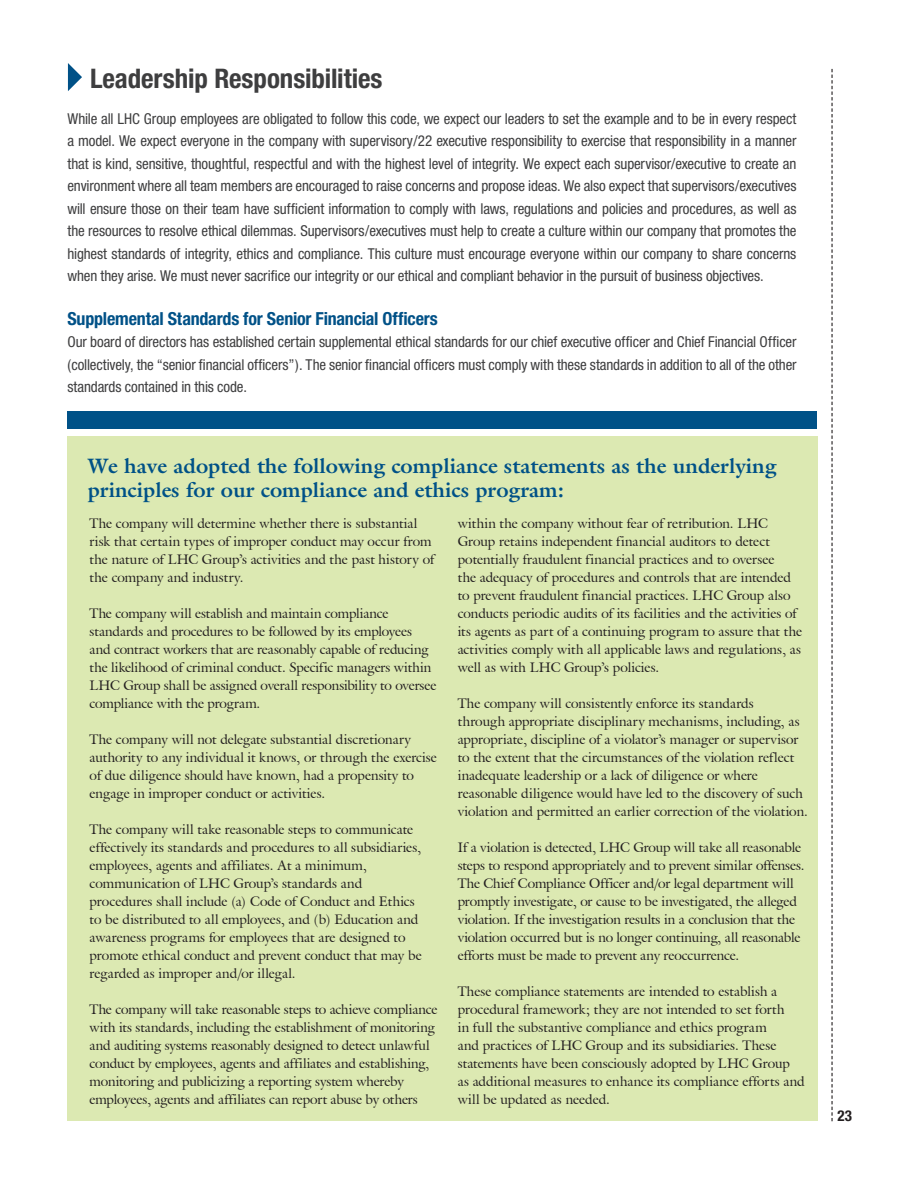
<style>
.page{position:relative;width:918px;height:1188px;background:#fff}
.page>*{position:absolute;margin:0;border:0;box-sizing:border-box;transform-origin:0 0}
.t1{font:700 condensed 27px "Helvetica Neue";letter-spacing:-.005em;color:#3e3e3f}
.sidebar_title{font:700 21px/24px "Galliard";color:#005187}
.subhead{font:700 condensed 18px "Helvetica Neue";letter-spacing:-.01em;color:#005187}
.body_copy{font:condensed 15px/22.5px "Helvetica Neue";letter-spacing:-.01em;color:#3e3e3f;text-align:justify}
.t2{font:700 condensed 15px "Helvetica Neue";color:#231f20}
.question{font:13.5px/18px "Galliard IT Cby BT";color:#231f20}
</style>
<div class="page">
<svg style="left:68px;top:63px;width:14px;height:28px"></svg>
<div style="left:68px;top:411px;width:749px;height:17px;background:#005187"></div>
<div style="left:68px;top:436px;width:750px;height:685px;background:#dce9b2"></div>
<svg style="left:831px;top:69px;width:2px;height:1052px"></svg>
<p class="t1" style="left:90px;top:62px;width:294px">Leadership Responsibilities</p>
<p class="body_copy" style="left:68px;top:107px;width:731px">While all LHC Group employees are obligated to follow this code, we expect our leaders to set the example and to be in every respect a model. We expect everyone in the company with supervisory/22 executive responsibility to exercise that responsibility in a manner that is kind, sensitive, thoughtful, respectful and with the highest level of integrity. We expect each supervisor/executive to create an environment where all team members are encouraged to raise concerns and propose ideas. We also expect that supervisors/executives will ensure those on their team have sufficient information to comply with laws, regulations and policies and procedures, as well as the resources to resolve ethical dilemmas. Supervisors/executives must help to create a culture within our company that promotes the highest standards of integrity, ethics and compliance. This culture must encourage everyone within our company to share concerns when they arise. We must never sacrifice our integrity or our ethical and compliant behavior in the pursuit of business objectives.</p>
<p class="subhead" style="left:68px;top:307px;width:372px">Supplemental Standards for Senior Financial Officers</p>
<p class="body_copy" style="left:68px;top:331px;width:731px">Our board of directors has established certain supplemental ethical standards for our chief executive officer and Chief Financial Officer (collectively, the “senior financial officers”). The senior financial officers must comply with these standards in addition to all of the other standards contained in this code.</p>
<p class="sidebar_title" style="left:88px;top:454px;width:690px">We have adopted the following compliance statements as the underlying principles for our compliance and ethics program:</p>
<p class="question" style="left:90px;top:514px;width:346px">The company will determine whether there is substantial risk that certain types of improper conduct may occur from the nature of LHC Group’s activities and the past history of the company and industry.</p>
<p class="question" style="left:90px;top:604px;width:348px">The company will establish and maintain compliance standards and procedures to be followed by its employees and contract workers that are reasonably capable of reducing the likelihood of criminal conduct. Specific managers within LHC Group shall be assigned overall responsibility to oversee compliance with the program.</p>
<p class="question" style="left:90px;top:730px;width:349px">The company will not delegate substantial discretionary authority to any individual it knows, or through the exercise of due diligence should have known, had a propensity to engage in improper conduct or activities.</p>
<p class="question" style="left:90px;top:820px;width:334px">The company will take reasonable steps to communicate effectively its standards and procedures to all subsidiaries, employees, agents and affiliates. At a minimum, communication of LHC Group’s standards and procedures shall include (a) Code of Conduct and Ethics to be distributed to all employees, and (b) Education and awareness programs for employees that are designed to promote ethical conduct and prevent conduct that may be regarded as improper and/or illegal.</p>
<p class="question" style="left:90px;top:1000px;width:349px">The company will take reasonable steps to achieve compliance with its standards, including the establishment of monitoring and auditing systems reasonably designed to detect unlawful conduct by employees, agents and affiliates and establishing, monitoring and publicizing a reporting system whereby employees, agents and affiliates can report abuse by others</p>
<p class="question" style="left:458px;top:514px;width:346px">within the company without fear of retribution. LHC Group retains independent financial auditors to detect potentially fraudulent financial practices and to oversee<br>the adequacy of procedures and controls that are intended to prevent fraudulent financial practices. LHC Group also conducts periodic audits of its facilities and the activities of its agents as part of a continuing program to assure that the activities comply with all applicable laws and regulations, as well as with LHC Group’s policies.</p>
<p class="question" style="left:458px;top:694px;width:352px">The company will consistently enforce its standards<br>through appropriate disciplinary mechanisms, including, as appropriate, discipline of a violator’s manager or supervisor to the extent that the circumstances of the violation reflect inadequate leadership or a lack of diligence or where reasonable diligence would have led to the discovery of such violation and permitted an earlier correction of the violation.</p>
<p class="question" style="left:458px;top:838px;width:348px">If a violation is detected, LHC Group will take all reasonable steps to respond appropriately and to prevent similar offenses.<br>The Chief Compliance Officer and/or legal department will promptly investigate, or cause to be investigated, the alleged violation. If the investigation results in a conclusion that the violation occurred but is no longer continuing, all reasonable efforts must be made to prevent any reoccurrence.</p>
<p class="question" style="left:458px;top:982px;width:321px">These compliance statements are intended to establish a</p>
<p class="question" style="left:458px;top:1000px;width:348px">procedural framework; they are not intended to set forth<br>in full the substantive compliance and ethics program<br>and practices of LHC Group and its subsidiaries. These statements have been consciously adopted by LHC Group<br>as additional measures to enhance its compliance efforts and will be updated as needed.</p>
<p class="t2" style="left:837px;top:1107px;width:16px">23</p>
</div>
